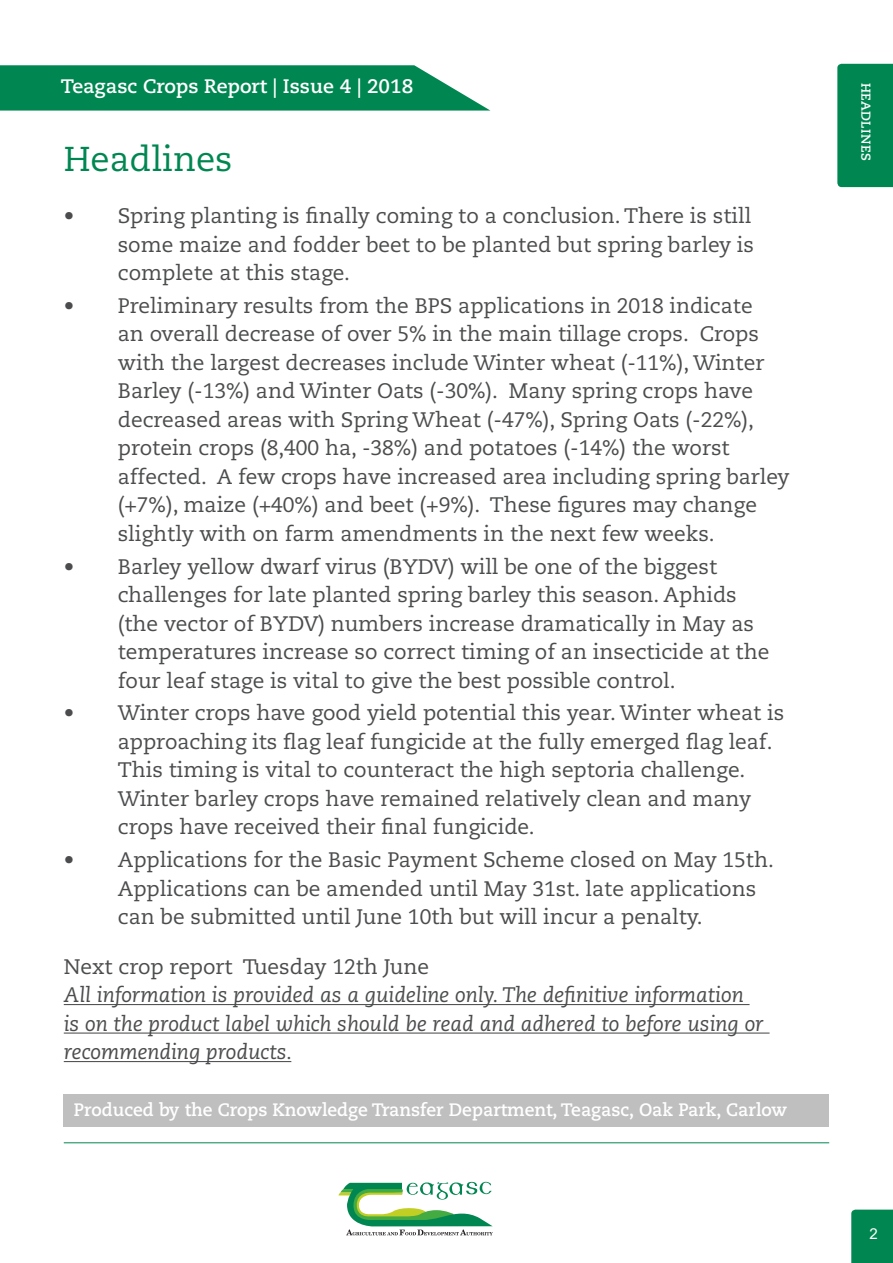
<style>
.page{position:relative;width:893px;height:1263px;background:#fff}
.page>*{position:absolute;margin:0;border:0;box-sizing:border-box;transform-origin:0 0}
.Header_1{font:34.5px "Caecilia LT Std";color:#008751}
.Heading_Lime{font:21px/28.5px "Caecilia LT Std";color:#4b4c4d}
.Heading_Lime-2{font:italic 21px/28.5px "Caecilia LT Std";color:#4b4c4d}
.t1{font:700 19.5px "Caecilia LT Std";color:#fff}
.Heading_Lime-3{font:700 18px "Caecilia LT Std";color:#fff}
.t2{font:15px "Arial";color:#fff}
.t3{font:700 12.9px "Caecilia LT Std";letter-spacing:.02em;color:#fff}
.s1{font-style:normal}
</style>
<div class="page">
<svg style="left:338px;top:1182px;width:155px;height:53px"></svg>
<div style="left:837px;top:64px;width:56px;height:123px;background:#008751"></div>
<div style="left:851px;top:1209px;width:42px;height:54px;background:#008751"></div>
<hr style="left:64px;top:1142px;width:765px;height:1px;background:#008751">
<svg style="left:0;top:65px;width:490px;height:46px;background:#169160"></svg>
<hr style="left:64px;top:1004px;width:685px;height:1px;background:#4b4c4d">
<hr style="left:64px;top:1032px;width:706px;height:1px;background:#4b4c4d">
<hr style="left:64px;top:1061px;width:227px;height:1px;background:#4b4c4d">
<div style="left:64px;top:1094px;width:765px;height:32px;background:#bfbfbf"></div>
<p class="t1" style="left:61px;top:75px;width:354px">Teagasc Crops Report | Issue 4 | 2018</p>
<p class="Header_1" style="left:64px;top:139px;width:170px">Headlines</p>
<p class="Heading_Lime" style="left:118px;top:202px;width:638px;text-indent:-54px">• Spring planting is finally coming to a conclusion. There is still some maize and fodder beet to be planted but spring barley is complete at this stage.</p>
<p class="Heading_Lime" style="left:118px;top:292px;width:673px;text-indent:-54px">• Preliminary results from the BPS applications in 2018 indicate<br>an overall decrease of over 5% in the main tillage crops. Crops with the largest decreases include Winter wheat (-11%), Winter Barley (-13%) and Winter Oats (-30%). Many spring crops have decreased areas with Spring Wheat (-47%), Spring Oats (-22%), protein crops (8,400 ha, -38%) and potatoes (-14%) the worst affected. A few crops have increased area including spring barley (+7%), maize (+40%) and beet (+9%). These figures may change slightly with on farm amendments in the next few weeks.</p>
<p class="Heading_Lime" style="left:118px;top:552px;width:653px;text-indent:-54px">• Barley yellow dwarf virus (BYDV) will be one of the biggest challenges for late planted spring barley this season. Aphids (the vector of BYDV) numbers increase dramatically in May as temperatures increase so correct timing of an insecticide at the four leaf stage is vital to give the best possible control.</p>
<p class="Heading_Lime" style="left:118px;top:699px;width:668px;text-indent:-54px">• Winter crops have good yield potential this year. Winter wheat is approaching its flag leaf fungicide at the fully emerged flag leaf.<br>This timing is vital to counteract the high septoria challenge.<br>Winter barley crops have remained relatively clean and many crops have received their final fungicide.</p>
<p class="Heading_Lime" style="left:118px;top:846px;width:658px;text-indent:-54px">• Applications for the Basic Payment Scheme closed on May 15th.<br>Applications can be amended until May 31st. late applications can be submitted until June 10th but will incur a penalty.</p>
<p class="Heading_Lime-2" style="left:64px;top:953px;width:701px"><span class="s1">Next crop report Tuesday 12th June<br></span>All information is provided as a guideline only. The definitive information is on the product label which should be read and adhered to before using or recommending products.</p>
<p class="Heading_Lime-3" style="left:74px;top:1099px;width:715px">Produced by the Crops Knowledge Transfer Department, Teagasc, Oak Park, Carlow</p>
<p class="t3" style="left:873px;top:83px;width:79px;rotate:90deg">HEADLINES</p>
<p class="t2" style="left:869px;top:1223px;width:10px">2</p>
</div>
